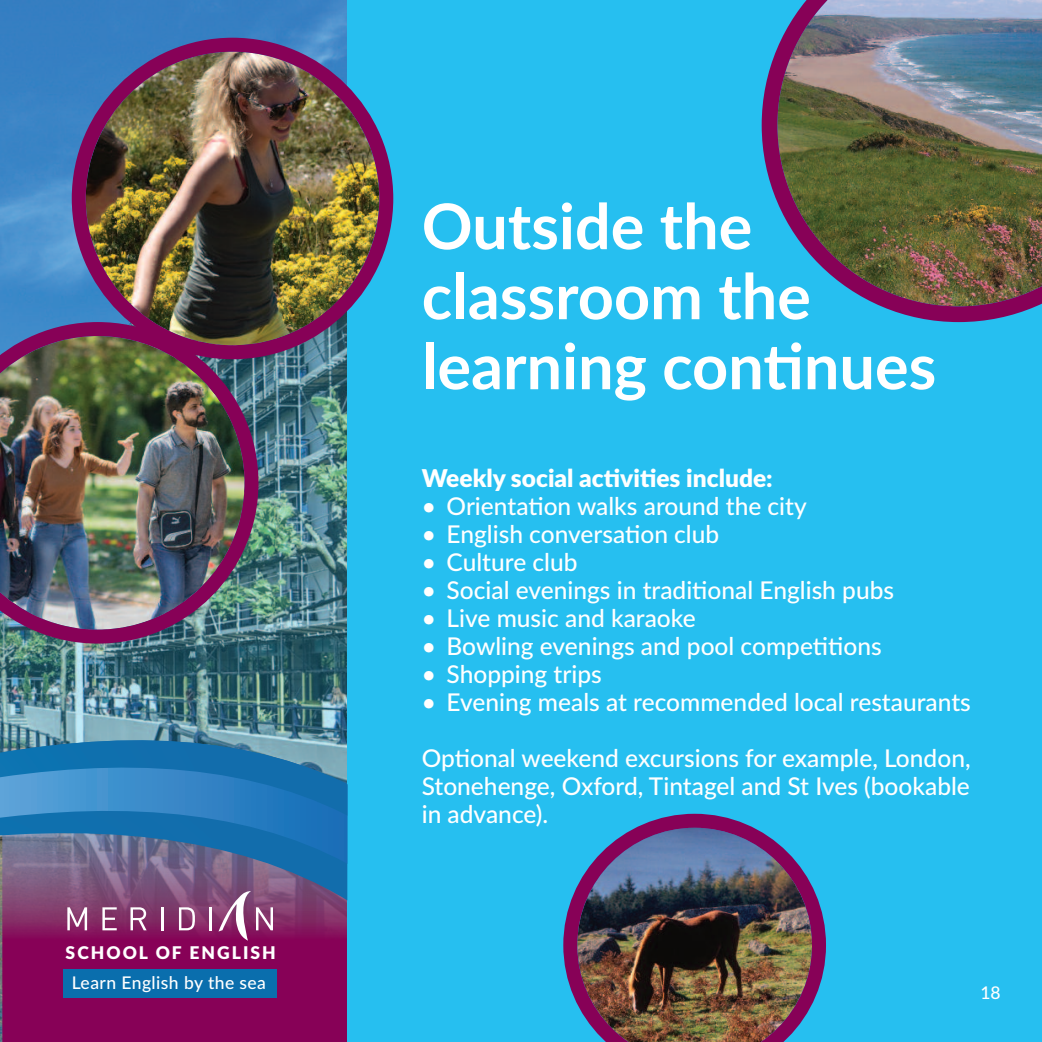
<style>
.page{position:relative;width:1042px;height:1042px;background:#fff}
.page>*{position:absolute;margin:0;border:0;box-sizing:border-box;transform-origin:0 0}
.t1{font:700 63px/70px "Lato";color:#fff}
.t2{font:500 24.5px/28px "Lato";color:#fff;text-align:justify}
.t3{font:900 24.5px "Lato";color:#fff}
.t4{font:500 17.5px "Lato";letter-spacing:.025em;color:#fff}
.t5{font:900 17.5px "Lato";letter-spacing:.115em;color:#fff}
</style>
<div class="page">
<div style="left:347px;top:0;width:695px;height:1042px;background:#26bff0"></div>
<div style="left:0;top:0;width:347px;height:832px;background:#26bff0;opacity:.3"></div>
<img style="left:761px;top:0;width:281px;height:322px">
<img style="left:72px;top:38px;width:321px;height:321px">
<img style="left:563px;top:814px;width:263px;height:228px">
<img style="left:0;top:322px;width:258px;height:321px">
<div style="left:0;top:1027px;width:347px;height:15px;background:#870157"></div>
<svg style="left:0;top:987px;width:347px;height:40px;background:#711465"></svg>
<img style="left:0;top:678px;width:347px;height:309px">
<p class="t5" style="left:66px;top:943px;width:212px">School of EngliSh</p>
<p class="t4" style="left:72px;top:972px;width:196px">Learn English by the sea</p>
<h1 class="t1" style="left:422px;top:192px;width:516px">Outside the classroom the learning continues</h1>
<p class="t3" style="left:422px;top:464px;width:352px">Weekly social activities include:</p>
<p class="t2" style="left:422px;top:493px;width:387px">• Orientation walks around the city</p>
<p class="t2" style="left:422px;top:521px;width:299px">• English conversation club</p>
<p class="t2" style="left:422px;top:549px;width:157px">• Culture club</p>
<p class="t2" style="left:422px;top:577px;width:474px">• Social evenings in traditional English pubs</p>
<p class="t2" style="left:422px;top:605px;width:275px">• Live music and karaoke</p>
<p class="t2" style="left:422px;top:633px;width:461px">• Bowling evenings and pool competitions</p>
<p class="t2" style="left:422px;top:661px;width:182px">• Shopping trips</p>
<p class="t2" style="left:422px;top:689px;width:551px">• Evening meals at recommended local restaurants</p>
<p class="t2" style="left:422px;top:745px;width:550px">Optional weekend excursions for example, London, Stonehenge, Oxford, Tintagel and St Ives (bookable in advance).</p>
<p class="t4" style="left:980px;top:982px;width:22px">18</p>
</div>
